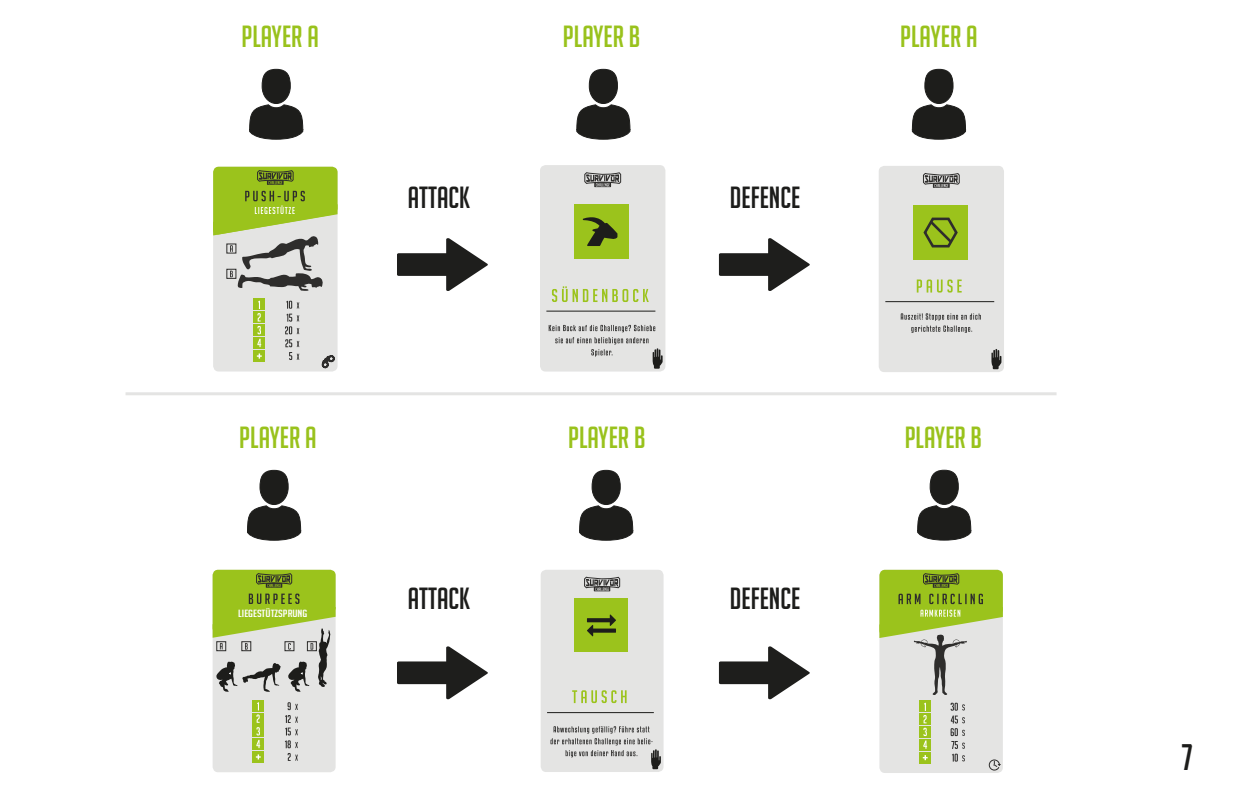
<style>
.page{position:relative;width:1234px;height:808px;background:#fff}
.page>*{position:absolute;margin:0;border:0;box-sizing:border-box;transform-origin:0 0}
.t1{font:36px "Big Noodle Titling";color:#1d1d1b}
.t2{font:30px "Big Noodle Titling";color:#99c21c}
.t3{font:30px "Big Noodle Titling";color:#1d1d1b}
.t4{font:10.2px "Big Noodle Titling";color:#fff;scale:1.26 1}
</style>
<div class="page">
<div style="left:262px;top:69px;width:28px;height:34px;background:#1d1d1b;border-radius:50%"></div>
<div style="left:262px;top:69px;width:28px;height:35px;border:1px solid #1e1e1c;border-radius:50%"></div>
<svg style="left:249px;top:105px;width:55px;height:35px;background:#41413f"></svg>
<div style="left:589px;top:69px;width:28px;height:34px;background:#1d1d1b;border-radius:50%"></div>
<div style="left:589px;top:69px;width:28px;height:35px;border:1px solid #1e1e1c;border-radius:50%"></div>
<svg style="left:576px;top:105px;width:54px;height:35px;background:#3e3e3c"></svg>
<div style="left:924px;top:69px;width:28px;height:34px;background:#1d1d1b;border-radius:50%"></div>
<div style="left:924px;top:69px;width:28px;height:35px;border:1px solid #1e1e1c;border-radius:50%"></div>
<svg style="left:911px;top:105px;width:55px;height:35px;background:#41413f"></svg>
<div style="left:260px;top:470px;width:28px;height:34px;background:#1d1d1b;border-radius:50%"></div>
<div style="left:260px;top:470px;width:28px;height:35px;border:1px solid #1e1e1c;border-radius:50%"></div>
<svg style="left:247px;top:506px;width:54px;height:35px;background:#3e3e3c"></svg>
<div style="left:592px;top:470px;width:28px;height:34px;background:#1d1d1b;border-radius:50%"></div>
<div style="left:592px;top:470px;width:28px;height:35px;border:1px solid #1e1e1c;border-radius:50%"></div>
<svg style="left:579px;top:506px;width:54px;height:35px;background:#3e3e3c"></svg>
<div style="left:929px;top:470px;width:29px;height:34px;background:#1d1d1b;border-radius:50%"></div>
<div style="left:929px;top:470px;width:29px;height:34px;border:1px solid #1e1e1c;border-radius:50%"></div>
<svg style="left:917px;top:506px;width:54px;height:35px;background:#3e3e3c"></svg>
<hr style="left:125px;top:392px;width:931px;height:3px;background:#e4e4e3">
<svg style="left:397px;top:238px;width:90px;height:53px"></svg>
<svg style="left:397px;top:646px;width:90px;height:53px"></svg>
<svg style="left:718px;top:238px;width:91px;height:53px"></svg>
<svg style="left:718px;top:646px;width:91px;height:53px"></svg>
<div style="left:213px;top:167px;width:124px;height:204px;background:#e4e4e3;border-radius:6px"></div>
<svg style="left:285px;top:301px;width:14px;height:59px"></svg>
<div style="left:253px;top:299px;width:12px;height:11px;background:#9bc31c"></div>
<div style="left:253px;top:311px;width:12px;height:12px;background:#9bc31c"></div>
<div style="left:253px;top:324px;width:12px;height:12px;background:#9bc31c"></div>
<div style="left:253px;top:337px;width:12px;height:12px;background:#9bc31c"></div>
<svg style="left:257px;top:301px;width:4px;height:46px"></svg>
<div style="left:253px;top:350px;width:12px;height:12px;background:#9bc31c"></div>
<svg style="left:257px;top:353px;width:5px;height:6px"></svg>
<svg style="left:213px;top:167px;width:124px;height:124px"></svg>
<svg style="left:322px;top:356px;width:12px;height:12px"></svg>
<div style="left:540px;top:165px;width:125px;height:207px;background:#e4e4e3;border-radius:6px"></div>
<svg style="left:552px;top:286px;width:96px;height:16px"></svg>
<hr style="left:546px;top:311px;width:109px;height:1px;background:#1d1d1b">
<div style="left:574px;top:205px;width:54px;height:54px;background:#9bc31c"></div>
<svg style="left:582px;top:217px;width:35px;height:29px"></svg>
<svg style="left:548px;top:325px;width:114px;height:44px"></svg>
<svg style="left:584px;top:172px;width:37px;height:15px"></svg>
<div style="left:878px;top:166px;width:125px;height:206px;background:#e4e4e3;border-radius:6px"></div>
<svg style="left:916px;top:279px;width:45px;height:14px"></svg>
<hr style="left:885px;top:301px;width:109px;height:1px;background:#1d1d1b">
<svg style="left:900px;top:313px;width:80px;height:20px"></svg>
<div style="left:913px;top:205px;width:54px;height:55px;background:#9bc31c"></div>
<svg style="left:923px;top:217px;width:35px;height:31px"></svg>
<svg style="left:991px;top:349px;width:10px;height:20px"></svg>
<svg style="left:923px;top:173px;width:36px;height:15px"></svg>
<div style="left:212px;top:570px;width:123px;height:202px;background:#e4e4e3;border-radius:6px"></div>
<div style="left:252px;top:700px;width:12px;height:12px;background:#9bc31c"></div>
<div style="left:252px;top:713px;width:12px;height:11px;background:#9bc31c"></div>
<div style="left:252px;top:725px;width:12px;height:12px;background:#9bc31c"></div>
<div style="left:252px;top:738px;width:12px;height:12px;background:#9bc31c"></div>
<svg style="left:256px;top:702px;width:4px;height:46px"></svg>
<div style="left:252px;top:751px;width:12px;height:11px;background:#9bc31c"></div>
<svg style="left:256px;top:754px;width:5px;height:5px"></svg>
<svg style="left:285px;top:702px;width:13px;height:59px"></svg>
<svg style="left:212px;top:570px;width:123px;height:122px"></svg>
<div style="left:540px;top:570px;width:123px;height:202px;background:#e4e4e3;border-radius:6px"></div>
<svg style="left:572px;top:690px;width:54px;height:13px"></svg>
<hr style="left:547px;top:712px;width:106px;height:1px;background:#1d1d1b">
<div style="left:574px;top:599px;width:53px;height:53px;background:#9bc31c"></div>
<svg style="left:587px;top:614px;width:29px;height:22px"></svg>
<svg style="left:550px;top:726px;width:110px;height:43px"></svg>
<svg style="left:584px;top:577px;width:36px;height:14px"></svg>
<div style="left:879px;top:570px;width:123px;height:203px;background:#e4e4e3;border-radius:6px"></div>
<svg style="left:950px;top:703px;width:14px;height:58px"></svg>
<div style="left:919px;top:701px;width:11px;height:11px;background:#9bc31c"></div>
<div style="left:919px;top:713px;width:11px;height:12px;background:#9bc31c"></div>
<div style="left:919px;top:726px;width:11px;height:12px;background:#9bc31c"></div>
<svg style="left:919px;top:739px;width:11px;height:11px"></svg>
<svg style="left:923px;top:703px;width:3px;height:46px"></svg>
<div style="left:919px;top:752px;width:11px;height:11px;background:#9bc31c"></div>
<svg style="left:922px;top:755px;width:5px;height:5px"></svg>
<svg style="left:988px;top:759px;width:12px;height:11px"></svg>
<svg style="left:879px;top:570px;width:123px;height:125px"></svg>
<p class="t2" style="left:241px;top:20px;width:79px">PLAYER A</p>
<p class="t2" style="left:239px;top:421px;width:79px">PLAYER A</p>
<p class="t4" style="left:238px;top:607px;width:56px">LIEGESTÜTZSPRUNG</p>
<p class="t2" style="left:563px;top:20px;width:79px">PLAYER B</p>
<p class="t3" style="left:407px;top:181px;width:64px">ATTACK</p>
<p class="t3" style="left:729px;top:181px;width:72px">DEFENCE</p>
<p class="t2" style="left:568px;top:421px;width:79px">PLAYER B</p>
<p class="t3" style="left:407px;top:582px;width:64px">ATTACK</p>
<p class="t3" style="left:729px;top:582px;width:72px">DEFENCE</p>
<p class="t2" style="left:900px;top:20px;width:79px">PLAYER A</p>
<p class="t2" style="left:904px;top:421px;width:79px">PLAYER B</p>
<p class="t1" style="left:1181px;top:738px;width:12px">7</p>
</div>
